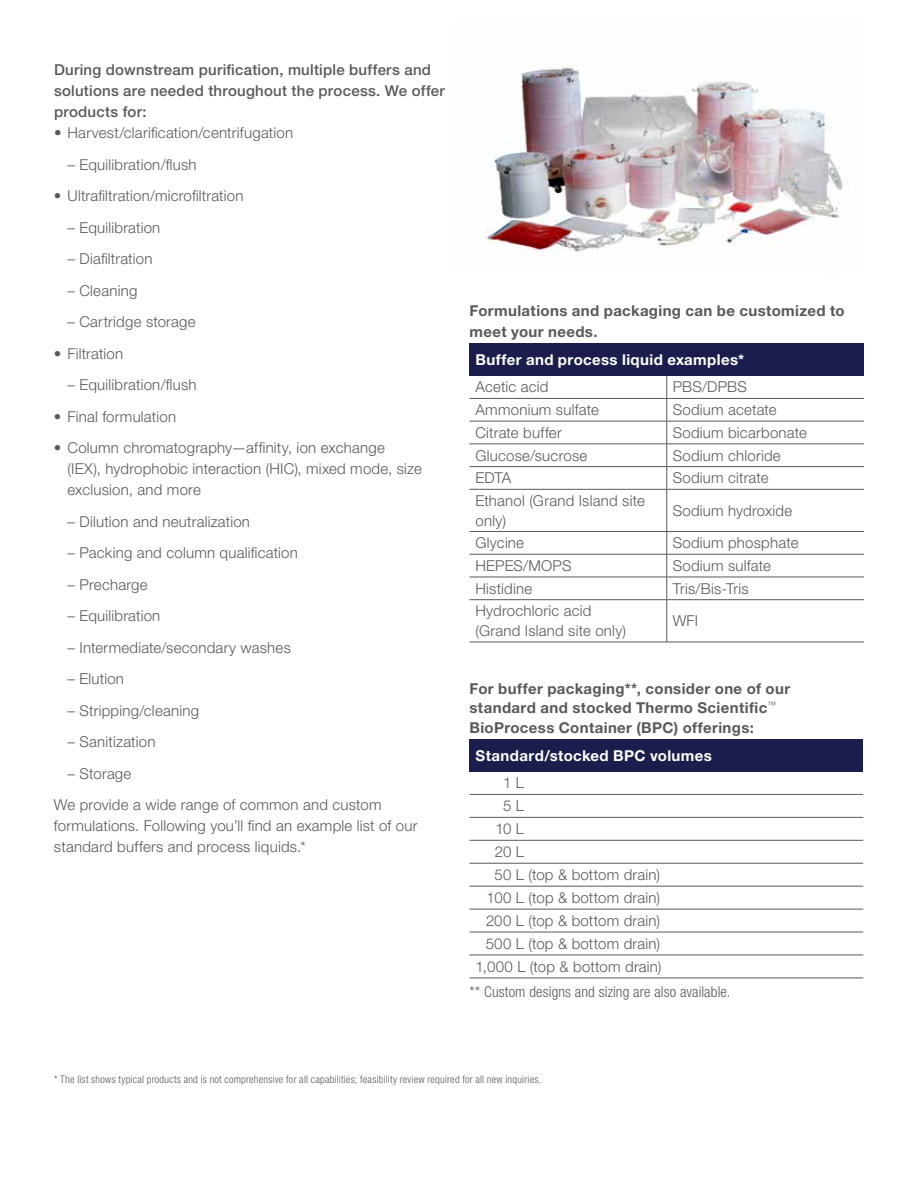
<style>
.page{position:relative;width:918px;height:1188px;background:#fff}
.page>*{position:absolute;margin:0;border:0;box-sizing:border-box;transform-origin:0 0}
.t1{font:300 15px/21px "Helvetica Neue LT Std";letter-spacing:.015em;color:#58595b}
.t2{font:700 15px/19.5px "Helvetica Neue LT Std";letter-spacing:.025em;color:#58595b}
.t3{font:500 15px/21px "Helvetica Neue LT Std";letter-spacing:.015em;color:#58595b}
.t4{font:700 15px "Helvetica Neue LT Std";letter-spacing:.025em;color:#fff}
.t5{font:300 condensed 15px "Helvetica Neue LT Std";letter-spacing:.01em;color:#58595b}
.t6{font:300 condensed 10.5px "Helvetica Neue LT Std";letter-spacing:.02em;color:#58595b}
</style>
<div class="page">
<img style="left:485px;top:67px;width:358px;height:185px">
<div style="left:470px;top:343px;width:394px;height:33px;background:#1b1e4d"></div>
<hr style="left:470px;top:398px;width:197px;height:1px;background:#58595b">
<hr style="left:667px;top:398px;width:197px;height:1px;background:#58595b">
<hr style="left:470px;top:421px;width:197px;height:1px;background:#58595b">
<hr style="left:667px;top:421px;width:197px;height:1px;background:#58595b">
<hr style="left:470px;top:444px;width:197px;height:1px;background:#58595b">
<hr style="left:667px;top:444px;width:197px;height:1px;background:#58595b">
<hr style="left:470px;top:466px;width:197px;height:1px;background:#58595b">
<hr style="left:667px;top:466px;width:197px;height:1px;background:#58595b">
<hr style="left:470px;top:489px;width:197px;height:1px;background:#58595b">
<hr style="left:667px;top:489px;width:197px;height:1px;background:#58595b">
<hr style="left:470px;top:531px;width:197px;height:1px;background:#58595b">
<hr style="left:667px;top:531px;width:197px;height:1px;background:#58595b">
<hr style="left:470px;top:554px;width:197px;height:1px;background:#58595b">
<hr style="left:667px;top:554px;width:197px;height:1px;background:#58595b">
<hr style="left:470px;top:577px;width:197px;height:1px;background:#58595b">
<hr style="left:667px;top:577px;width:197px;height:1px;background:#58595b">
<hr style="left:470px;top:599px;width:197px;height:1px;background:#58595b">
<hr style="left:667px;top:599px;width:197px;height:1px;background:#58595b">
<hr style="left:470px;top:642px;width:197px;height:1px;background:#58595b">
<hr style="left:667px;top:642px;width:197px;height:1px;background:#58595b">
<svg style="left:666px;top:376px;width:1px;height:113px"></svg>
<hr style="left:666px;top:490px;width:1px;height:41px;background:#58595b">
<svg style="left:666px;top:532px;width:1px;height:68px"></svg>
<hr style="left:666px;top:600px;width:1px;height:42px;background:#58595b">
<div style="left:470px;top:739px;width:393px;height:32px;background:#1b1e4d"></div>
<hr style="left:470px;top:794px;width:393px;height:1px;background:#58595b">
<hr style="left:470px;top:817px;width:393px;height:1px;background:#58595b">
<hr style="left:470px;top:840px;width:393px;height:1px;background:#58595b">
<hr style="left:470px;top:863px;width:393px;height:1px;background:#58595b">
<hr style="left:470px;top:886px;width:393px;height:1px;background:#58595b">
<hr style="left:470px;top:909px;width:393px;height:1px;background:#58595b">
<hr style="left:470px;top:932px;width:393px;height:1px;background:#58595b">
<hr style="left:470px;top:955px;width:393px;height:1px;background:#58595b">
<hr style="left:470px;top:978px;width:393px;height:1px;background:#58595b">
<p class="t3" style="left:54px;top:59px;width:392px">During downstream purification, multiple buffers and solutions are needed throughout the process. We offer products for:</p>
<p class="t1" style="left:54px;top:122px;width:241px">• Harvest/clarification/centrifugation</p>
<p class="t1" style="left:68px;top:153px;width:131px">– Equilibration/flush</p>
<p class="t1" style="left:54px;top:185px;width:191px">• Ultrafiltration/microfiltration</p>
<p class="t1" style="left:67px;top:216px;width:94px">– Equilibration</p>
<p class="t1" style="left:67px;top:248px;width:86px">– Diafiltration</p>
<p class="t1" style="left:67px;top:279px;width:71px">– Cleaning</p>
<p class="t1" style="left:67px;top:311px;width:130px">– Cartridge storage</p>
<p class="t1" style="left:54px;top:342px;width:71px">• Filtration</p>
<p class="t1" style="left:67px;top:374px;width:131px">– Equilibration/flush</p>
<p class="t1" style="left:54px;top:405px;width:124px">• Final formulation</p>
<p class="t1" style="left:67px;top:437px;width:356px;text-indent:-14px">• Column chromatography—affinity, ion exchange (IEX), hydrophobic interaction (HIC), mixed mode, size exclusion, and more</p>
<p class="t1" style="left:67px;top:510px;width:184px">– Dilution and neutralization</p>
<p class="t1" style="left:67px;top:542px;width:232px">– Packing and column qualification</p>
<p class="t1" style="left:67px;top:573px;width:82px">– Precharge</p>
<p class="t1" style="left:67px;top:605px;width:94px">– Equilibration</p>
<p class="t1" style="left:67px;top:636px;width:225px">– Intermediate/secondary washes</p>
<p class="t1" style="left:67px;top:668px;width:58px">– Elution</p>
<p class="t1" style="left:67px;top:699px;width:133px">– Stripping/cleaning</p>
<p class="t1" style="left:67px;top:731px;width:89px">– Sanitization</p>
<p class="t1" style="left:54px;top:757px;width:329px;line-height:31.5px;text-indent:14px">– Storage<br>We provide a wide range of common and custom</p>
<p class="t1" style="left:54px;top:815px;width:365px">formulations. Following you’ll find an example list of our standard buffers and process liquids.*</p>
<p class="t2" style="left:470px;top:300px;width:377px;line-height:21px">Formulations and packaging can be customized to meet your needs.</p>
<p class="t4" style="left:476px;top:350px;width:270px">Buffer and process liquid examples*</p>
<p class="t1" style="left:476px;top:376px;width:74px">Acetic acid</p>
<p class="t1" style="left:673px;top:376px;width:76px">PBS/DPBS</p>
<p class="t1" style="left:476px;top:399px;width:125px">Ammonium sulfate</p>
<p class="t1" style="left:673px;top:399px;width:105px">Sodium acetate</p>
<p class="t1" style="left:476px;top:422px;width:88px">Citrate buffer</p>
<p class="t1" style="left:673px;top:422px;width:136px">Sodium bicarbonate</p>
<p class="t1" style="left:476px;top:444px;width:113px">Glucose/sucrose</p>
<p class="t1" style="left:673px;top:444px;width:110px">Sodium chloride</p>
<p class="t1" style="left:476px;top:467px;width:37px">EDTA</p>
<p class="t1" style="left:673px;top:467px;width:97px">Sodium citrate</p>
<p class="t1" style="left:476px;top:491px;width:171px;line-height:19.5px">Ethanol (Grand Island site only)</p>
<p class="t1" style="left:673px;top:500px;width:121px">Sodium hydroxide</p>
<p class="t1" style="left:476px;top:532px;width:50px">Glycine</p>
<p class="t1" style="left:673px;top:532px;width:127px">Sodium phosphate</p>
<p class="t1" style="left:476px;top:555px;width:98px">HEPES/MOPS</p>
<p class="t1" style="left:673px;top:555px;width:100px">Sodium sulfate</p>
<p class="t1" style="left:476px;top:578px;width:58px">Histidine</p>
<p class="t1" style="left:673px;top:578px;width:77px">Tris/Bis-Tris</p>
<p class="t1" style="left:476px;top:601px;width:152px;line-height:19.5px">Hydrochloric acid (Grand Island site only)</p>
<p class="t1" style="left:673px;top:610px;width:27px">WFI</p>
<p class="t2" style="left:470px;top:679px;width:322px">For buffer packaging**, consider one of our standard and stocked Thermo Scientific<sup>™<br></sup>BioProcess Container (BPC) offerings:</p>
<p class="t4" style="left:476px;top:746px;width:238px">Standard/stocked BPC volumes</p>
<p class="t1" style="left:503px;top:772px;width:22px">1 L</p>
<p class="t1" style="left:503px;top:795px;width:22px">5 L</p>
<p class="t1" style="left:495px;top:818px;width:30px">10 L</p>
<p class="t1" style="left:495px;top:841px;width:31px">20 L</p>
<p class="t1" style="left:495px;top:864px;width:167px">50 L (top &amp; bottom drain)</p>
<p class="t1" style="left:487px;top:887px;width:175px">100 L (top &amp; bottom drain)</p>
<p class="t1" style="left:486px;top:910px;width:176px">200 L (top &amp; bottom drain)</p>
<p class="t1" style="left:486px;top:933px;width:176px">500 L (top &amp; bottom drain)</p>
<p class="t1" style="left:476px;top:956px;width:187px">1,000 L (top &amp; bottom drain)</p>
<p class="t5" style="left:470px;top:983px;width:263px">** Custom designs and sizing are also available.</p>
<p class="t6" style="left:54px;top:1073px;width:489px">* The list shows typical products and is not comprehensive for all capabilities; feasibility review required for all new inquiries.</p>
</div>
